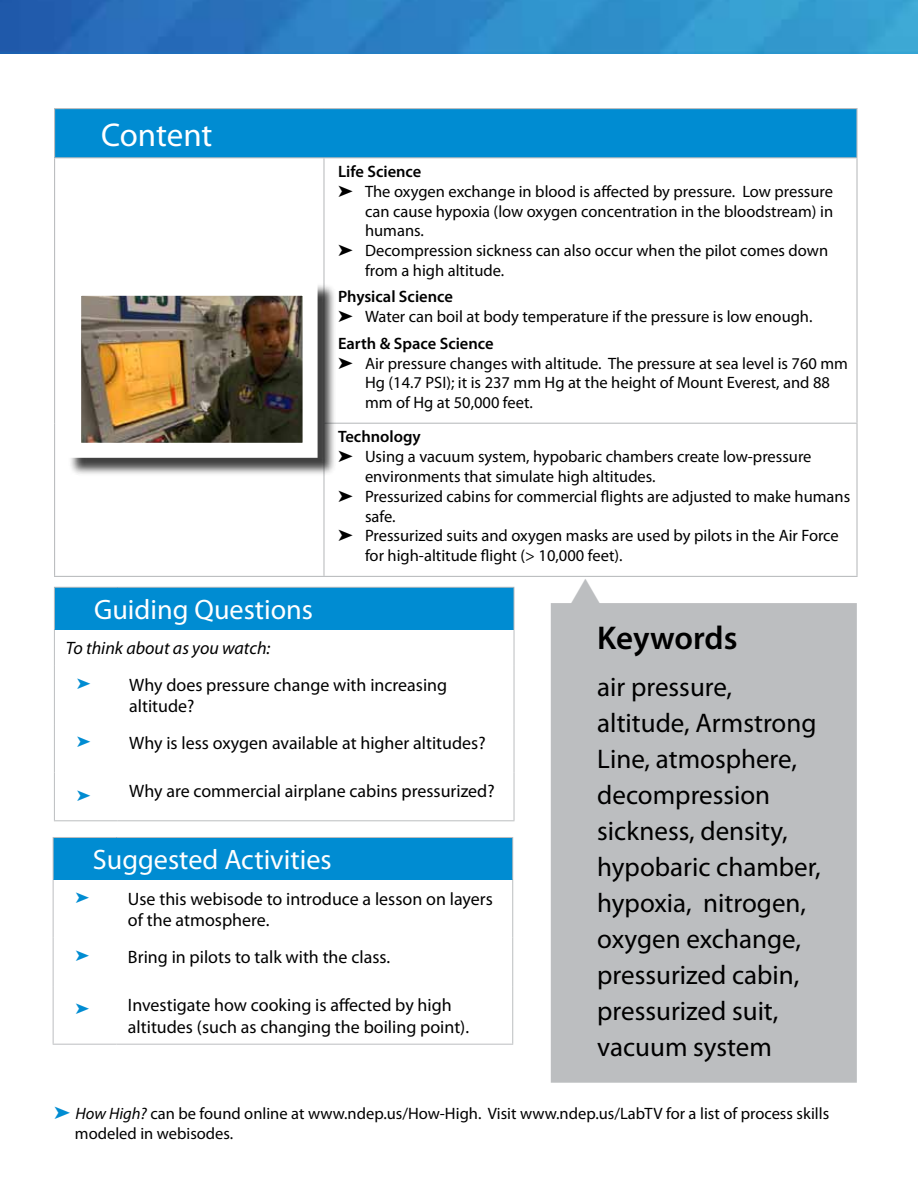
<style>
.page{position:relative;width:918px;height:1188px;background:#fff}
.page>*{position:absolute;margin:0;border:0;box-sizing:border-box;transform-origin:0 0}
.t1{font:600 33px "Myriad Pro";letter-spacing:-.005em;color:#000}
.t2{font:33px "Myriad Pro";letter-spacing:-.005em;color:#fff}
.t3{font:28.2px "Myriad Pro";color:#fff}
.t4{font:27px/36px "Myriad Pro";color:#000}
.t5{font:18px/21.6px "Myriad Pro";color:#000}
.t6{font:italic 18px "Myriad Pro";color:#000}
.t7{font:16.5px/19.8px "Myriad Pro";color:#000}
.t8{font:600 16.5px "Myriad Pro";color:#000}
.s1{font-weight:600}
.s2{color:#008cd2}
.s3{font-style:italic}
</style>
<div class="page">
<img style="left:1px;top:0;width:917px;height:54px">
<div style="left:55px;top:109px;width:802px;height:49px;background:#008cd2"></div>
<hr style="left:54px;top:108px;width:270px;height:1px;background:#bcbec0">
<hr style="left:54px;top:109px;width:1px;height:48px;background:#bcbec0">
<hr style="left:324px;top:108px;width:534px;height:1px;background:#bcbec0">
<hr style="left:856px;top:109px;width:2px;height:48px;background:#bcbec0">
<hr style="left:54px;top:157px;width:270px;height:1px;background:#bcbec0">
<hr style="left:54px;top:158px;width:1px;height:265px;background:#bcbec0">
<hr style="left:324px;top:157px;width:534px;height:1px;background:#bcbec0">
<hr style="left:323px;top:158px;width:2px;height:265px;background:#bcbec0">
<hr style="left:856px;top:158px;width:2px;height:265px;background:#bcbec0">
<hr style="left:54px;top:423px;width:1px;height:153px;background:#bcbec0">
<hr style="left:323px;top:423px;width:535px;height:1px;background:#bcbec0">
<hr style="left:323px;top:424px;width:2px;height:152px;background:#bcbec0">
<hr style="left:856px;top:424px;width:2px;height:152px;background:#bcbec0">
<hr style="left:54px;top:576px;width:270px;height:1px;background:#bcbec0">
<hr style="left:324px;top:576px;width:534px;height:1px;background:#bcbec0">
<div style="left:551px;top:603px;width:306px;height:480px;background:#bcbec0"></div>
<div style="left:53px;top:837px;width:460px;height:43px;background:#008cd2"></div>
<hr style="left:53px;top:837px;width:63px;height:1px;background:#bcbec0">
<hr style="left:53px;top:838px;width:1px;height:42px;background:#bcbec0">
<hr style="left:116px;top:837px;width:397px;height:1px;background:#bcbec0">
<hr style="left:512px;top:838px;width:1px;height:42px;background:#bcbec0">
<hr style="left:53px;top:880px;width:1px;height:58px;background:#bcbec0">
<hr style="left:512px;top:880px;width:1px;height:58px;background:#bcbec0">
<hr style="left:53px;top:938px;width:1px;height:48px;background:#bcbec0">
<hr style="left:512px;top:938px;width:1px;height:48px;background:#bcbec0">
<hr style="left:53px;top:986px;width:1px;height:58px;background:#bcbec0">
<hr style="left:512px;top:986px;width:1px;height:58px;background:#bcbec0">
<hr style="left:53px;top:1044px;width:63px;height:1px;background:#bcbec0">
<hr style="left:116px;top:1044px;width:397px;height:1px;background:#bcbec0">
<div style="left:54px;top:587px;width:460px;height:42px;background:#008cd2"></div>
<hr style="left:54px;top:587px;width:64px;height:1px;background:#bcbec0">
<hr style="left:54px;top:588px;width:1px;height:41px;background:#bcbec0">
<hr style="left:118px;top:587px;width:397px;height:1px;background:#bcbec0">
<hr style="left:514px;top:588px;width:1px;height:41px;background:#bcbec0">
<hr style="left:54px;top:629px;width:1px;height:37px;background:#bcbec0">
<hr style="left:514px;top:629px;width:1px;height:37px;background:#bcbec0">
<hr style="left:54px;top:666px;width:1px;height:58px;background:#bcbec0">
<hr style="left:514px;top:666px;width:1px;height:58px;background:#bcbec0">
<hr style="left:54px;top:724px;width:1px;height:48px;background:#bcbec0">
<hr style="left:514px;top:724px;width:1px;height:48px;background:#bcbec0">
<hr style="left:54px;top:772px;width:1px;height:48px;background:#bcbec0">
<hr style="left:514px;top:772px;width:1px;height:48px;background:#bcbec0">
<hr style="left:54px;top:820px;width:64px;height:1px;background:#bcbec0">
<hr style="left:118px;top:820px;width:397px;height:1px;background:#bcbec0">
<div style="left:68px;top:283px;width:268px;height:193px;background:#000;opacity:.75"></div>
<img style="left:82px;top:297px;width:220px;height:145px">
<div style="left:66px;top:281px;width:252px;height:177px;border:15px solid #fff"></div>
<svg style="left:571px;top:603px;width:29px;height:1px"></svg>
<h1 class="t2" style="left:101px;top:114px;width:113px">Content</h1>
<p class="t8" style="left:338px;top:161px;width:85px">Life Science</p>
<p class="t7" style="left:338px;top:181px;width:496px">➤ The oxygen exchange in blood is affected by pressure. Low pressure</p>
<p class="t7" style="left:365px;top:201px;width:470px">can cause hypoxia (low oxygen concentration in the bloodstream) in</p>
<p class="t7" style="left:365px;top:221px;width:60px">humans.</p>
<p class="t7" style="left:338px;top:240px;width:492px">➤ Decompression sickness can also occur when the pilot comes down</p>
<p class="t7" style="left:365px;top:260px;width:141px">from a high altitude.</p>
<p class="t7" style="left:338px;top:287px;width:476px"><span class="s1">Physical Science<br></span>➤ Water can boil at body temperature if the pressure is low enough.</p>
<p class="t8" style="left:338px;top:333px;width:157px">Earth &amp; Space Science</p>
<p class="t7" style="left:338px;top:353px;width:512px">➤ Air pressure changes with altitude. The pressure at sea level is 760 mm</p>
<p class="t7" style="left:365px;top:373px;width:467px">Hg (14.7 PSI); it is 237 mm Hg at the height of Mount Everest, and 88</p>
<p class="t7" style="left:365px;top:393px;width:169px">mm of Hg at 50,000 feet.</p>
<p class="t8" style="left:338px;top:426px;width:84px">Technology</p>
<p class="t7" style="left:338px;top:446px;width:475px">➤ Using a vacuum system, hypobaric chambers create low-pressure</p>
<p class="t7" style="left:365px;top:466px;width:292px">environments that simulate high altitudes.</p>
<p class="t7" style="left:338px;top:486px;width:514px">➤ Pressurized cabins for commercial flights are adjusted to make humans</p>
<p class="t7" style="left:365px;top:506px;width:32px">safe.</p>
<p class="t7" style="left:338px;top:526px;width:502px">➤ Pressurized suits and oxygen masks are used by pilots in the Air Force</p>
<p class="t7" style="left:365px;top:545px;width:259px">for high-altitude flight (&gt; 10,000 feet).</p>
<h2 class="t3" style="left:94px;top:592px;width:220px">Guiding Questions</h2>
<p class="t6" style="left:66px;top:637px;width:206px">To think about as you watch:</p>
<p class="t5" style="left:129px;top:674px;width:319px">Why does pressure change with increasing altitude?</p>
<p class="t5" style="left:129px;top:732px;width:358px">Why is less oxygen available at higher altitudes?</p>
<p class="t5" style="left:129px;top:780px;width:367px">Why are commercial airplane cabins pressurized?</p>
<h2 class="t3" style="left:93px;top:842px;width:240px">Suggested Activities</h2>
<p class="t5" style="left:128px;top:887px;width:366px">Use this webisode to introduce a lesson on layers of the atmosphere.</p>
<p class="t5" style="left:128px;top:946px;width:264px">Bring in pilots to talk with the class.</p>
<p class="t5" style="left:128px;top:994px;width:343px">Investigate how cooking is affected by high altitudes (such as changing the boiling point).</p>
<h1 class="t1" style="left:597px;top:617px;width:142px">Keywords</h1>
<h3 class="t4" style="left:597px;top:668px;width:225px">air pressure, altitude, Armstrong<br>Line, atmosphere, decompression sickness, density, hypobaric chamber, hypoxia, nitrogen, oxygen exchange, pressurized cabin, pressurized suit, vacuum system</h3>
<p class="t7" style="left:75px;top:1104px;width:756px;text-indent:-21px"><span class="s2">➤</span> <span class="s3">How High?</span> can be found online at www.ndep.us/How-High. Visit www.ndep.us/LabTV for a list of process skills modeled in webisodes.</p>
</div>
